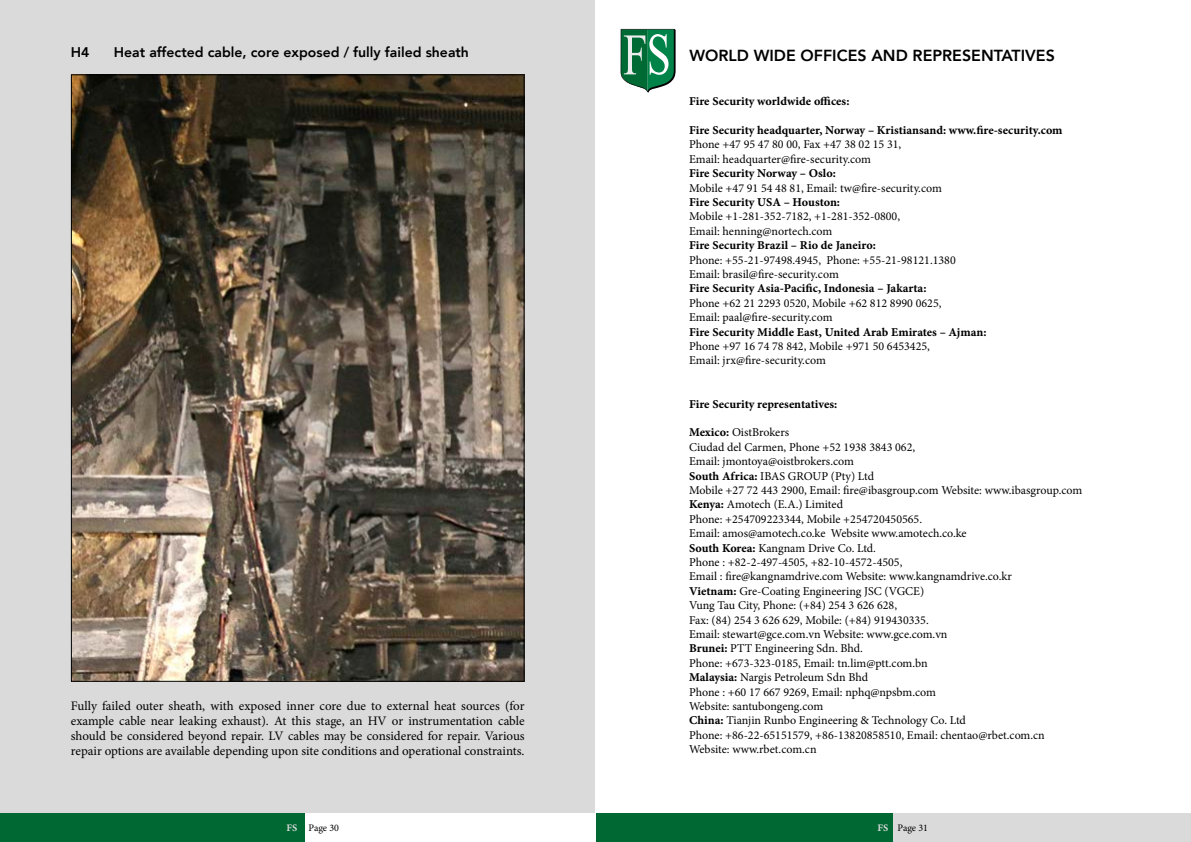
<style>
.page{position:relative;width:1191px;height:842px;background:#fff}
.page>*{position:absolute;margin:0;border:0;box-sizing:border-box;transform-origin:0 0}
.t1{font:800 16px "Avenir";color:#000}
.t2{font:800 14px "Avenir";color:#000}
.t3{font:13px/15px "Minion Pro";letter-spacing:-.005em;color:#000;text-align:justify}
.t4{font:12px/14.4px "Minion Pro";color:#000}
.t5{font:12px "Minion Pro Bold Capt";color:#000}
.t6{font:10px "Minion Pro";letter-spacing:-.005em;color:#000}
.s1{font-family:"Minion Pro Bold Capt";color:#dadada}
.s2{font-family:"Minion Pro Bold Capt"}
</style>
<div class="page">
<div style="left:0;top:0;width:595px;height:814px;background:#dadada"></div>
<div style="left:596px;top:814px;width:595px;height:28px;background:#dadada"></div>
<div style="left:595px;top:814px;width:298px;height:28px;background:#006832"></div>
<div style="left:0;top:814px;width:305px;height:28px;background:#006832"></div>
<img style="left:73px;top:76px;width:449px;height:604px">
<svg style="left:620px;top:29px;width:55px;height:64px"></svg>
<p class="t2" style="left:71px;top:41px;width:20px">H4</p>
<p class="t2" style="left:114px;top:41px;width:356px">Heat affected cable, core exposed / fully failed sheath</p>
<p class="t3" style="left:71px;top:698px;width:455px">Fully failed outer sheath, with exposed inner core due to external heat sources (for example cable near leaking exhaust). At this stage, an HV or instrumentation cable should be considered beyond repair. LV cables may be considered for repair. Various repair options are available depending upon site conditions and operational constraints.</p>
<p class="t6" style="left:286px;top:821px;width:54px"><span class="s1">FS</span> Page 30</p>
<h1 class="t1" style="left:689px;top:43px;width:367px">WORLD WIDE OFFICES AND REPRESENTATIVES</h1>
<p class="t5" style="left:689px;top:93px;width:162px">Fire Security worldwide offices:</p>
<p class="t5" style="left:689px;top:121px;width:375px">Fire Security headquarter, Norway – Kristiansand: www.fire-security.com</p>
<p class="t4" style="left:689px;top:137px;width:214px">Phone +47 95 47 80 00, Fax +47 38 02 15 31,<br>Email: headquarter@fire-security.com</p>
<p class="t5" style="left:689px;top:165px;width:148px">Fire Security Norway – Oslo:</p>
<p class="t4" style="left:689px;top:181px;width:254px">Mobile +47 91 54 48 81, Email: tw@fire-security.com</p>
<p class="t5" style="left:689px;top:193px;width:152px">Fire Security USA – Houston:</p>
<p class="t4" style="left:689px;top:209px;width:212px">Mobile +1-281-352-7182, +1-281-352-0800,<br>Email: henning@nortech.com</p>
<p class="t5" style="left:689px;top:237px;width:188px">Fire Security Brazil – Rio de Janeiro:</p>
<p class="t4" style="left:689px;top:253px;width:268px">Phone: +55-21-97498.4945, Phone: +55-21-98121.1380<br>Email: brasil@fire-security.com</p>
<p class="t5" style="left:689px;top:280px;width:239px">Fire Security Asia-Pacific, Indonesia – Jakarta:</p>
<p class="t4" style="left:689px;top:296px;width:254px">Phone +62 21 2293 0520, Mobile +62 812 8990 0625,<br>Email: paal@fire-security.com</p>
<p class="t5" style="left:689px;top:323px;width:299px">Fire Security Middle East, United Arab Emirates – Ajman:</p>
<p class="t4" style="left:689px;top:339px;width:242px">Phone +97 16 74 78 842, Mobile +971 50 6453425,<br>Email: jrx@fire-security.com</p>
<p class="t5" style="left:689px;top:395px;width:150px">Fire Security representatives:</p>
<p class="t4" style="left:689px;top:425px;width:395px"><span class="s2">Mexico:</span> OistBrokers<br>Ciudad del Carmen, Phone +52 1938 3843 062,<br>Email: jmontoya@oistbrokers.com<br><span class="s2">South Africa:</span> IBAS GROUP (Pty) Ltd<br>Mobile +27 72 443 2900, Email: fire@ibasgroup.com Website: www.ibasgroup.com <span class="s2">Kenya:</span> Amotech (E.A.) Limited<br>Phone: +254709223344, Mobile +254720450565.<br>Email: amos@amotech.co.ke Website www.amotech.co.ke<br><span class="s2">South Korea:</span> Kangnam Drive Co. Ltd.<br>Phone : +82-2-497-4505, +82-10-4572-4505,<br>Email : fire@kangnamdrive.com Website: www.kangnamdrive.co.kr<br><span class="s2">Vietnam:</span> Gre-Coating Engineering JSC (VGCE)<br>Vung Tau City, Phone: (+84) 254 3 626 628,<br>Fax: (84) 254 3 626 629, Mobile: (+84) 919430335.<br>Email: stewart@gce.com.vn Website: www.gce.com.vn<br><span class="s2">Brunei:</span> PTT Engineering Sdn. Bhd.<br>Phone: +673-323-0185, Email: tn.lim@ptt.com.bn<br><span class="s2">Malaysia:</span> Nargis Petroleum Sdn Bhd<br>Phone : +60 17 667 9269, Email: nphq@npsbm.com<br>Website: santubongeng.com<br><span class="s2">China:</span> Tianjin Runbo Engineering &amp; Technology Co. Ltd<br>Phone: +86-22-65151579, +86-13820858510, Email: chentao@rbet.com.cn Website: www.rbet.com.cn</p>
<p class="t6" style="left:877px;top:821px;width:52px"><span class="s1">FS</span> Page 31</p>
</div>
